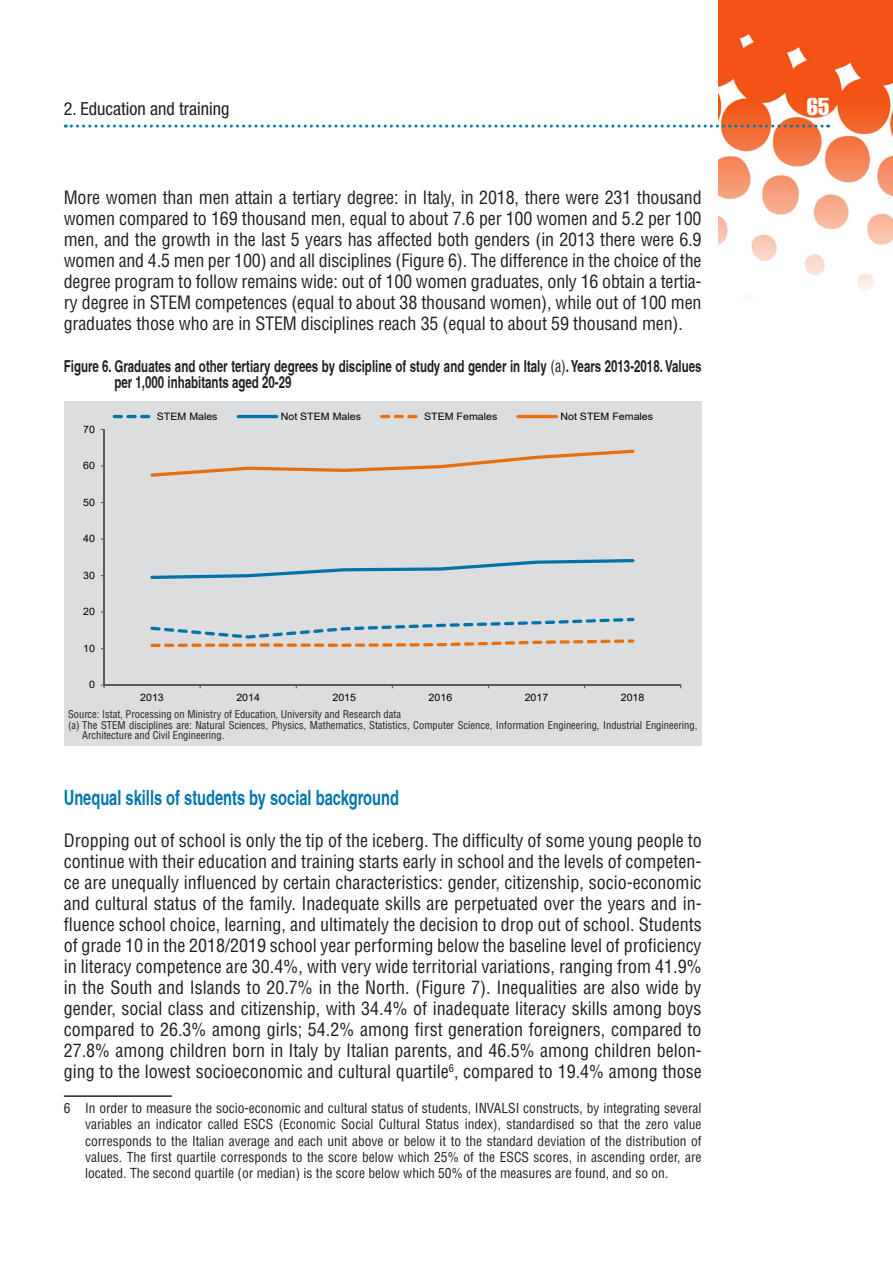
<style>
.page{position:relative;width:893px;height:1263px;background:#fff}
.page>*{position:absolute;margin:0;border:0;box-sizing:border-box;transform-origin:0 0}
.t1{font:24px "Helvetica LT Std Comp";color:#fff}
.t2{font:700 condensed 21px "Helvetica";color:#0078ae;scale:.85 1}
.t3{font:condensed 18px/21px "Helvetica LT Std";letter-spacing:-.005em;color:#231f20;text-align:justify}
.t4{font:condensed 18px "Helvetica Neue LT Std";color:#231f20}
.t5{font:700 condensed 16.5px/16.5px "Helvetica";color:#231f20;scale:.85 1}
.t6{font:condensed 13.5px/16.2px "Helvetica LT Std";color:#231f20;text-align:justify}
.t7{font:condensed 10.5px "Helvetica LT Std";color:#231f20}
.t8{font:10.2px "Arial";color:#000;scale:1.04 1}
.s1{font-family:"Helvetica LT Std";font-weight:400}
</style>
<div class="page">
<img style="left:719px;top:0;width:174px;height:299px">
<svg style="left:65px;top:125px;width:764px;height:3px"></svg>
<hr style="left:64px;top:1095px;width:108px;height:2px;background:#231f20">
<div style="left:64px;top:401px;width:638px;height:345px;background:#dcdddf"></div>
<hr style="left:103px;top:429px;width:2px;height:256px;background:#595959">
<hr style="left:104px;top:685px;width:577px;height:1px;background:#595959">
<svg style="left:150px;top:559px;width:484px;height:20px"></svg>
<svg style="left:150px;top:618px;width:484px;height:29px"></svg>
<svg style="left:150px;top:450px;width:484px;height:27px"></svg>
<svg style="left:113px;top:415px;width:37px;height:3px"></svg>
<hr style="left:237px;top:415px;width:41px;height:3px;background:#0073aa;border-radius:2px">
<svg style="left:380px;top:415px;width:38px;height:3px"></svg>
<hr style="left:516px;top:415px;width:42px;height:3px;background:#eb6d08;border-radius:2px">
<p class="t4" style="left:64px;top:98px;width:167px">2. Education and training</p>
<h1 class="t1" style="left:807px;top:91px;width:24px">65</h1>
<p class="t3" style="left:64px;top:187px;width:639px">More women than men attain a tertiary degree: in Italy, in 2018, there were 231 thousand women compared to 169 thousand men, equal to about 7.6 per 100 women and 5.2 per 100 men, and the growth in the last 5 years has affected both genders (in 2013 there were 6.9 women and 4.5 men per 100) and all disciplines (Figure 6). The difference in the choice of the degree program to follow remains wide: out of 100 women graduates, only 16 obtain a tertia&shy;ry degree in STEM competences (equal to about 38 thousand women), while out of 100 men graduates those who are in STEM disciplines reach 35 (equal to about 59 thousand men).</p>
<p class="t5" style="left:114px;top:357px;width:692px;text-indent:-51px">Figure 6. Graduates and other tertiary degrees by discipline of study and gender in Italy <span class="s1">(a)</span>. Years 2013-2018. Values per 1,000 inhabitants aged 20-29</p>
<p class="t8" style="left:83px;top:422px;width:13px">70</p>
<p class="t8" style="left:83px;top:459px;width:13px">60</p>
<p class="t8" style="left:83px;top:495px;width:13px">50</p>
<p class="t8" style="left:83px;top:532px;width:13px">40</p>
<p class="t8" style="left:83px;top:568px;width:13px">30</p>
<p class="t8" style="left:83px;top:605px;width:13px">20</p>
<p class="t8" style="left:83px;top:641px;width:13px">10</p>
<p class="t8" style="left:89px;top:678px;width:7px">0</p>
<p class="t8" style="left:157px;top:409px;width:60px">STEM Males</p>
<p class="t8" style="left:281px;top:409px;width:79px">Not STEM Males</p>
<p class="t8" style="left:424px;top:409px;width:72px">STEM Females</p>
<p class="t8" style="left:560px;top:409px;width:91px">Not STEM Females</p>
<p class="t8" style="left:140px;top:690px;width:24px">2013</p>
<p class="t8" style="left:236px;top:690px;width:24px">2014</p>
<p class="t8" style="left:332px;top:690px;width:24px">2015</p>
<p class="t8" style="left:429px;top:690px;width:24px">2016</p>
<p class="t8" style="left:525px;top:690px;width:24px">2017</p>
<p class="t8" style="left:621px;top:690px;width:24px">2018</p>
<p class="t7" style="left:68px;top:708px;width:335px">Source: Istat, Processing on Ministry of Education, University and Research data</p>
<p class="t7" style="left:68px;top:718px;width:631px">(a) The STEM disciplines are: Natural Sciences, Physics, Mathematics, Statistics, Computer Science, Information Engineering, Industrial Engineering,</p>
<p class="t7" style="left:82px;top:729px;width:144px">Architecture and Civil Engineering.</p>
<p class="t2" style="left:64px;top:784px;width:396px">Unequal skills of students by social background</p>
<p class="t3" style="left:64px;top:830px;width:639px">Dropping out of school is only the tip of the iceberg. The difficulty of some young people to continue with their education and training starts early in school and the levels of competen&shy;ce are unequally influenced by certain characteristics: gender, citizenship, socio-economic and cultural status of the family. Inadequate skills are perpetuated over the years and in&shy;fluence school choice, learning, and ultimately the decision to drop out of school. Students of grade 10 in the 2018/2019 school year performing below the baseline level of proficiency in literacy competence are 30.4%, with very wide territorial variations, ranging from 41.9% in the South and Islands to 20.7% in the North. (Figure 7). Inequalities are also wide by gender, social class and citizenship, with 34.4% of inadequate literacy skills among boys compared to 26.3% among girls; 54.2% among first generation foreigners, compared to 27.8% among children born in Italy by Italian parents, and 46.5% among children belon&shy;ging to the lowest socioeconomic and cultural quartile<sup>6</sup>, compared to 19.4% among those</p>
<p class="t6" style="left:85px;top:1100px;width:618px;text-indent:-21px">6 In order to measure the socio-economic and cultural status of students, INVALSI constructs, by integrating several variables an indicator called ESCS (Economic Social Cultural Status index), standardised so that the zero value corresponds to the Italian average and each unit above or below it to the standard deviation of the distribution of values. The first quartile corresponds to the score below which 25% of the ESCS scores, in ascending order, are located. The second quartile (or median) is the score below which 50% of the measures are found, and so on.</p>
</div>
